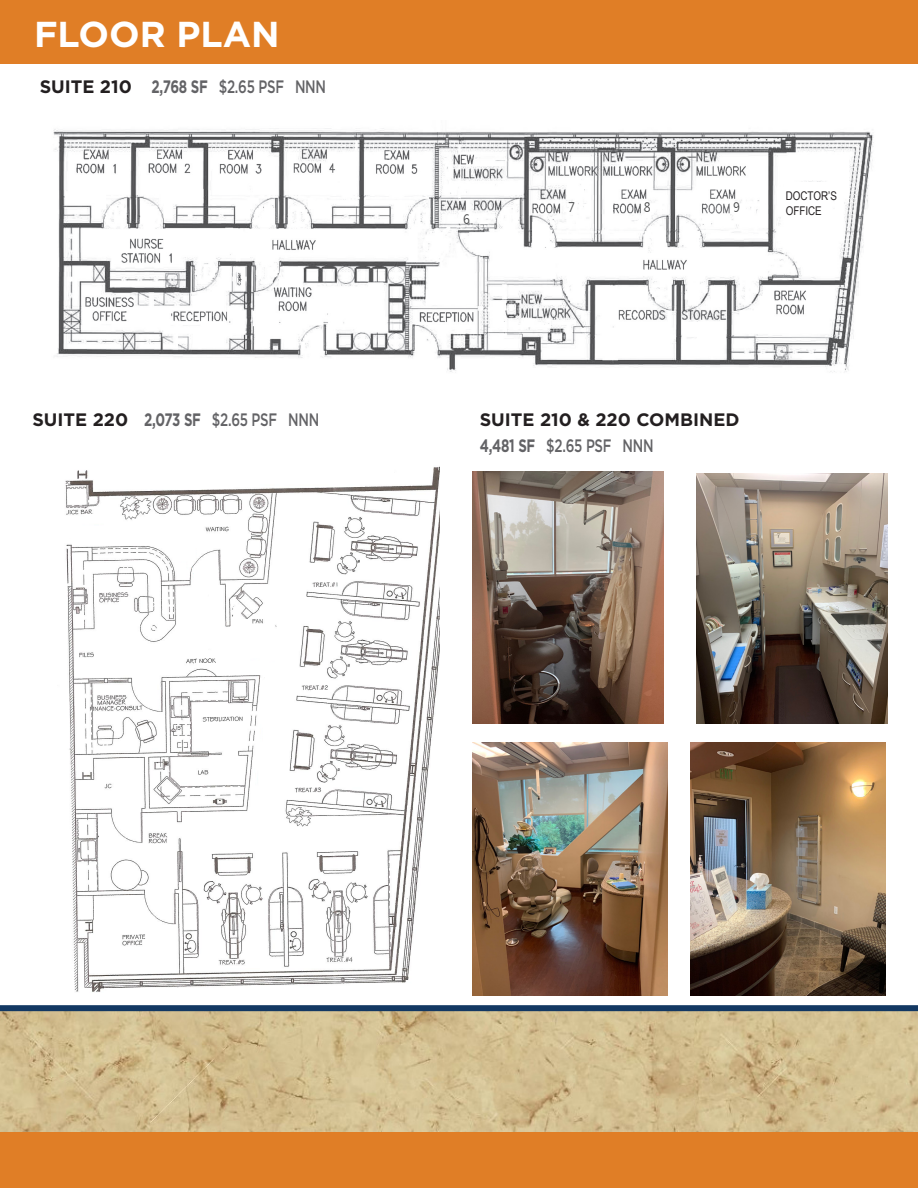
<style>
.page{position:relative;width:918px;height:1188px;background:#fff}
.page>*{position:absolute;margin:0;border:0;box-sizing:border-box;transform-origin:0 0}
.t1{font:700 36px "Gotham";color:#fff}
.t2{font:500 18px "Gotham";letter-spacing:-.02em;color:#636366;scale:.74 1}
.t3{font:700 18px "Gotham";color:#231f20}
.t4{font:300 condensed 15px "Abadi";color:#494a4b}
.t5{font:12px "Arial Narrow";color:#231f20}
.s1{font-weight:700;color:#231f20}
.s2{font-weight:700}
</style>
<div class="page">
<img style="left:0;top:1011px;width:918px;height:122px">
<div style="left:0;top:1133px;width:918px;height:55px;background:#e07e26"></div>
<div style="left:0;top:0;width:918px;height:64px;background:#e07e26"></div>
<div style="left:0;top:1005px;width:918px;height:6px;background:#133863"></div>
<img style="left:65px;top:466px;width:375px;height:526px">
<img style="left:690px;top:743px;width:196px;height:253px">
<img style="left:473px;top:743px;width:195px;height:253px">
<img style="left:696px;top:473px;width:191px;height:251px">
<img style="left:472px;top:471px;width:192px;height:253px">
<img style="left:53px;top:128px;width:821px;height:244px">
<div style="left:784px;top:183px;width:47px;height:37px;background:#fff"></div>
<p class="t1" style="left:34px;top:13px;width:247px">FLOOR PLAN</p>
<p class="t2" style="left:40px;top:76px;width:389px"><span class="s1">SUITE 210</span> <span class="s2">2,768 SF</span> $2.65 PSF NNN</p>
<p class="t2" style="left:32px;top:410px;width:389px"><span class="s1">SUITE 220</span> <span class="s2">2,073 SF</span> $2.65 PSF NNN</p>
<p class="t4" style="left:463px;top:210px;width:8px">6</p>
<p class="t4" style="left:568px;top:198px;width:8px">7</p>
<p class="t4" style="left:644px;top:198px;width:8px">8</p>
<p class="t4" style="left:733px;top:198px;width:8px">9</p>
<p class="t5" style="left:786px;top:187px;width:53px">DOCTOR’S</p>
<p class="t5" style="left:786px;top:202px;width:38px">OFFICE</p>
<p class="t3" style="left:480px;top:410px;width:261px">SUITE 210 &amp; 220 COMBINED</p>
<p class="t2" style="left:480px;top:436px;width:236px"><span class="s2">4,481 SF</span> $2.65 PSF NNN</p>
</div>
